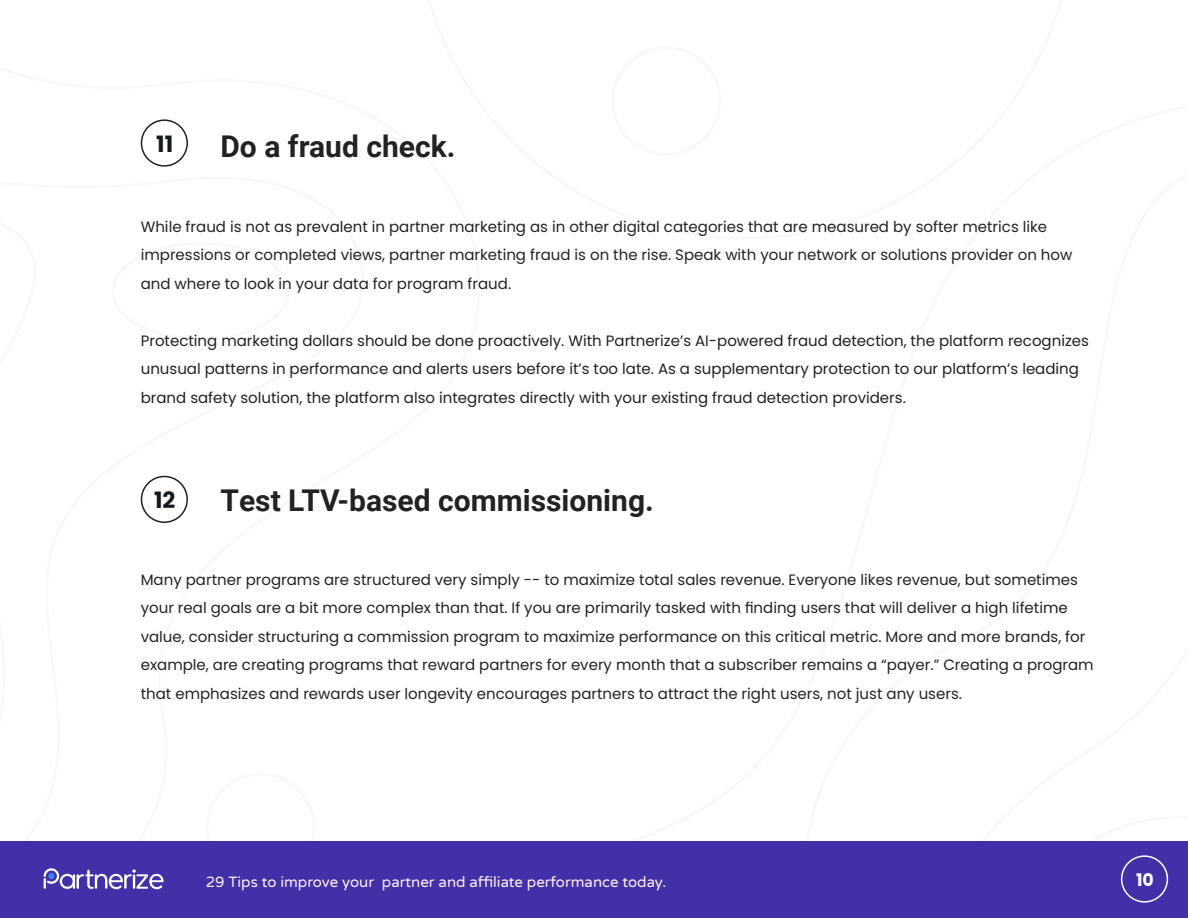
<style>
.page{position:relative;width:1188px;height:918px;background:#fff}
.page>*{position:absolute;margin:0;border:0;box-sizing:border-box;transform-origin:0 0}
.t1{font:700 30px "Roboto";color:#212322}
.t2{font:700 22.5px "Poppins";color:#141a1c}
.t3{font:700 17.25px "Poppins";color:#fff}
.t4{font:15px/28.5px "Poppins";color:#212322}
.t5{font:15px/28.5px "Poppins";color:#231f20}
.t6{font:15px "Varela Round";color:#fff0f0}
</style>
<div class="page">
<div style="left:0;top:842px;width:1188px;height:76px;background:#4130a8"></div>
<div style="left:1121px;top:855px;width:47px;height:48px;border:2px solid #fff;border-radius:50%"></div>
<svg style="left:44px;top:868px;width:120px;height:21px"></svg>
<div style="left:141px;top:119px;width:47px;height:48px;border:2px solid #231f20;border-radius:50%"></div>
<div style="left:141px;top:476px;width:47px;height:47px;border:2px solid #231f20;border-radius:50%"></div>
<p class="t2" style="left:156px;top:131px;width:18px">11</p>
<p class="t1" style="left:220px;top:125px;width:237px">Do a fraud check.</p>
<p class="t4" style="left:141px;top:212px;width:908px">While fraud is not as prevalent in partner marketing as in other digital categories that are measured by softer metrics like</p>
<p class="t4" style="left:141px;top:241px;width:933px">impressions or completed views, partner marketing fraud is on the rise. Speak with your network or solutions provider on how</p>
<p class="t4" style="left:141px;top:269px;width:372px">and where to look in your data for program fraud.</p>
<p class="t5" style="left:141px;top:326px;width:950px">Protecting marketing dollars should be done proactively. With Partnerize’s AI-powered fraud detection, the platform recognizes unusual patterns in performance and alerts users before it’s too late. As a supplementary protection to our platform’s leading brand safety solution, the platform also integrates directly with your existing fraud detection providers.</p>
<p class="t2" style="left:154px;top:487px;width:23px">12</p>
<p class="t1" style="left:220px;top:479px;width:435px">Test LTV-based commissioning.</p>
<p class="t4" style="left:141px;top:566px;width:954px">Many partner programs are structured very simply -- to maximize total sales revenue. Everyone likes revenue, but sometimes your real goals are a bit more complex than that. If you are primarily tasked with finding users that will deliver a high lifetime value, consider structuring a commission program to maximize performance on this critical metric. More and more brands, for example, are creating programs that reward partners for every month that a subscriber remains a “payer.” Creating a program that emphasizes and rewards user longevity encourages partners to attract the right users, not just any users.</p>
<p class="t6" style="left:206px;top:872px;width:462px">29 Tips to improve your partner and affiliate performance today.</p>
<p class="t3" style="left:1136px;top:870px;width:19px">10</p>
</div>
